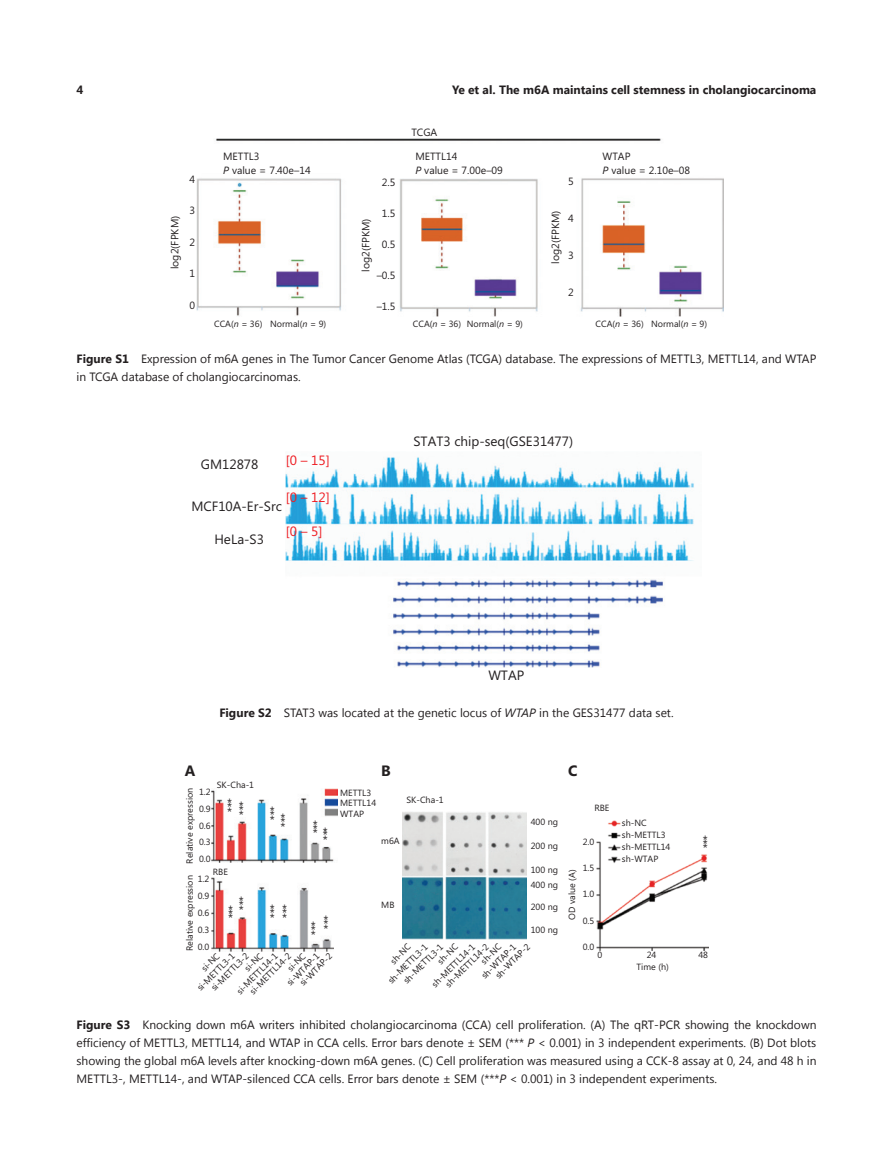
<style>
.page{position:relative;width:893px;height:1170px;background:#fff}
.page>*{position:absolute;margin:0;border:0;box-sizing:border-box;transform-origin:0 0}
.t1{font:700 15px "Segoe UI";color:#231f20}
.t2{font:13.5px "Segoe UI";color:#231f20}
.t3{font:13.5px "Segoe UI";color:#ee1d23}
.t4{font:12px/18px "Segoe UI";color:#231f20}
.t5{font:700 12px "Segoe UI";color:#231f20}
.t6{font:10.5px "Segoe UI";color:#231f20}
.t7{font:9px/12.1px "Segoe UI";color:#231f20}
.s1{font-style:italic}
.s2{font-weight:700}
</style>
<div class="page">
<img style="left:197px;top:138px;width:526px;height:178px">
<img style="left:285px;top:457px;width:409px;height:210px">
<img style="left:211px;top:789px;width:127px;height:73px">
<img style="left:211px;top:877px;width:123px;height:74px">
<img style="left:402px;top:812px;width:124px;height:127px">
<img style="left:596px;top:820px;width:112px;height:130px">
<p class="t5" style="left:77px;top:81px;width:8px">4</p>
<p class="t5" style="left:452px;top:81px;width:366px">Ye et al. The m6A maintains cell stemness in cholangiocarcinoma</p>
<p class="t6" style="left:411px;top:125px;width:27px">TCGA</p>
<p class="t6" style="left:223px;top:149px;width:38px">METTL3</p>
<p class="t6" style="left:415px;top:149px;width:44px">METTL14</p>
<p class="t6" style="left:603px;top:149px;width:29px">WTAP</p>
<p class="t6" style="left:415px;top:163px;width:89px"><span class="s1">P</span> value = 7.00e–09</p>
<p class="t6" style="left:603px;top:163px;width:89px"><span class="s1">P</span> value = 2.10e–08</p>
<p class="t6" style="left:223px;top:163px;width:89px"><span class="s1">P</span> value = 7.40e–14</p>
<p class="t6" style="left:189px;top:172px;width:7px">4</p>
<p class="t6" style="left:382px;top:175px;width:15px">2.5</p>
<p class="t6" style="left:382px;top:206px;width:15px">1.5</p>
<p class="t6" style="left:382px;top:237px;width:15px">0.5</p>
<p class="t6" style="left:377px;top:268px;width:20px">–0.5</p>
<p class="t6" style="left:377px;top:299px;width:20px">–1.5</p>
<p class="t6" style="left:568px;top:174px;width:7px">5</p>
<p class="t6" style="left:189px;top:203px;width:7px">3</p>
<p class="t6" style="left:168px;top:269px;width:55px;rotate:-90deg">log2(FPKM)</p>
<p class="t6" style="left:358px;top:272px;width:55px;rotate:-90deg">log2(FPKM)</p>
<p class="t6" style="left:548px;top:264px;width:55px;rotate:-90deg">log2(FPKM)</p>
<p class="t6" style="left:189px;top:298px;width:7px">0</p>
<p class="t6" style="left:568px;top:211px;width:7px">4</p>
<p class="t6" style="left:189px;top:235px;width:7px">2</p>
<p class="t6" style="left:568px;top:247px;width:7px">3</p>
<p class="t6" style="left:189px;top:266px;width:7px">1</p>
<p class="t6" style="left:568px;top:284px;width:7px">2</p>
<p class="t7" style="left:214px;top:317px;width:114px">CCA(<span class="s1">n</span> = 36) Normal(<span class="s1">n</span> = 9)</p>
<p class="t7" style="left:413px;top:317px;width:111px">CCA(<span class="s1">n</span> = 36) Normal(<span class="s1">n</span> = 9)</p>
<p class="t7" style="left:596px;top:317px;width:113px">CCA(<span class="s1">n</span> = 36) Normal(<span class="s1">n</span> = 9)</p>
<p class="t4" style="left:77px;top:349px;width:741px"><span class="s2">Figure S1</span> Expression of m6A genes in The Tumor Cancer Genome Atlas (TCGA) database. The expressions of METTL3, METTL14, and WTAP in TCGA database of cholangiocarcinomas.</p>
<p class="t2" style="left:201px;top:455px;width:59px">GM12878</p>
<p class="t3" style="left:286px;top:451px;width:46px">[0 – 15]</p>
<p class="t3" style="left:286px;top:487px;width:46px">[0 – 12]</p>
<p class="t3" style="left:286px;top:521px;width:38px">[0 – 5]</p>
<p class="t2" style="left:191px;top:496px;width:92px">MCF10A-Er-Src</p>
<p class="t2" style="left:214px;top:530px;width:51px">HeLa-S3</p>
<p class="t2" style="left:413px;top:432px;width:161px">STAT3 chip-seq(GSE31477)</p>
<p class="t2" style="left:488px;top:666px;width:37px">WTAP</p>
<p class="t4" style="left:219px;top:702px;width:456px"><span class="s2">Figure S2</span> STAT3 was located at the genetic locus of <span class="s1">WTAP</span> in the GES31477 data set.</p>
<p class="t1" style="left:185px;top:760px;width:12px">A</p>
<p class="t1" style="left:381px;top:760px;width:11px">B</p>
<p class="t1" style="left:568px;top:760px;width:11px">C</p>
<p class="t7" style="left:217px;top:778px;width:39px">SK-Cha-1</p>
<p class="t7" style="left:199px;top:785px;width:13px">1.2</p>
<p class="t7" style="left:183px;top:863px;width:77px;rotate:-90deg">Relative expression</p>
<p class="t7" style="left:183px;top:950px;width:77px;rotate:-90deg">Relative expression</p>
<p class="t7" style="left:340px;top:786px;width:33px">METTL3</p>
<p class="t7" style="left:406px;top:793px;width:39px">SK-Cha-1</p>
<p class="t4" style="left:227px;top:797px;width:7px">***</p>
<p class="t7" style="left:340px;top:797px;width:38px;line-height:10.2px">METTL14<br>WTAP</p>
<p class="t4" style="left:239px;top:800px;width:7px">***</p>
<p class="t4" style="left:270px;top:809px;width:17px">*** ***</p>
<p class="t7" style="left:199px;top:802px;width:13px">0.9</p>
<p class="t7" style="left:531px;top:815px;width:29px">400 ng</p>
<p class="t7" style="left:531px;top:839px;width:29px">200 ng</p>
<p class="t7" style="left:531px;top:861px;width:29px;line-height:15.3px">100 ng<br>400 ng</p>
<p class="t7" style="left:531px;top:900px;width:29px">200 ng</p>
<p class="t7" style="left:531px;top:922px;width:29px">100 ng</p>
<p class="t4" style="left:313px;top:822px;width:16px">*** ***</p>
<p class="t7" style="left:199px;top:818px;width:13px">0.6</p>
<p class="t7" style="left:381px;top:834px;width:20px">m6A</p>
<p class="t7" style="left:199px;top:835px;width:13px">0.3</p>
<p class="t7" style="left:199px;top:852px;width:13px">0.0</p>
<p class="t7" style="left:213px;top:865px;width:17px">RBE</p>
<p class="t7" style="left:198px;top:871px;width:13px">1.2</p>
<p class="t7" style="left:198px;top:889px;width:13px">0.9</p>
<p class="t4" style="left:239px;top:895px;width:7px">***</p>
<p class="t7" style="left:381px;top:897px;width:15px">MB</p>
<p class="t4" style="left:270px;top:903px;width:7px">***</p>
<p class="t4" style="left:282px;top:903px;width:7px">***</p>
<p class="t4" style="left:228px;top:903px;width:7px">***</p>
<p class="t7" style="left:198px;top:906px;width:13px">0.6</p>
<p class="t4" style="left:311px;top:920px;width:7px">***</p>
<p class="t4" style="left:324px;top:914px;width:7px">***</p>
<p class="t7" style="left:198px;top:923px;width:13px">0.3</p>
<p class="t7" style="left:198px;top:965px;width:23px;rotate:-45deg">si-NC</p>
<p class="t7" style="left:387px;top:958px;width:26px;rotate:-45deg">sh-NC</p>
<p class="t7" style="left:434px;top:958px;width:26px;rotate:-45deg">sh-NC</p>
<p class="t7" style="left:478px;top:958px;width:26px;rotate:-45deg">sh-NC</p>
<p class="t7" style="left:393px;top:970px;width:54px;line-height:10.9px;text-indent:-11px;rotate:-45deg">sh-METTL3-1 sh-METTL3-1</p>
<p class="t7" style="left:436px;top:974px;width:58px;line-height:9.8px;text-indent:-10px;rotate:-45deg">sh-METTL14-1 sh-METTL14-2</p>
<p class="t7" style="left:194px;top:984px;width:51px;rotate:-45deg">si-METTL3-1</p>
<p class="t7" style="left:284px;top:979px;width:44px;rotate:-45deg">si-WTAP-1</p>
<p class="t7" style="left:486px;top:966px;width:46px;line-height:9.8px;text-indent:-10px;rotate:-45deg">sh-WTAP-1 sh-WTAP-2</p>
<p class="t7" style="left:198px;top:940px;width:13px">0.0</p>
<p class="t7" style="left:241px;top:965px;width:23px;rotate:-45deg">si-NC</p>
<p class="t7" style="left:284px;top:965px;width:23px;rotate:-45deg">si-NC</p>
<p class="t7" style="left:241px;top:982px;width:56px;line-height:9.3px;text-indent:-9px;rotate:-45deg">si-METTL14-1 si-METTL14-2</p>
<p class="t7" style="left:208px;top:984px;width:51px;rotate:-45deg">si-METTL3-2</p>
<p class="t7" style="left:296px;top:979px;width:44px;rotate:-45deg">si-WTAP-2</p>
<p class="t7" style="left:594px;top:801px;width:17px">RBE</p>
<p class="t7" style="left:583px;top:835px;width:13px">2.0</p>
<p class="t7" style="left:583px;top:861px;width:13px">1.5</p>
<p class="t7" style="left:565px;top:919px;width:52px;rotate:-90deg">OD value (A)</p>
<p class="t7" style="left:583px;top:887px;width:13px">1.0</p>
<p class="t7" style="left:583px;top:913px;width:13px">0.5</p>
<p class="t7" style="left:583px;top:939px;width:13px">0.0</p>
<p class="t7" style="left:622px;top:816px;width:26px">sh-NC</p>
<p class="t7" style="left:622px;top:828px;width:50px">sh-METTL3 sh-METTL14 sh-WTAP</p>
<p class="t4" style="left:703px;top:834px;width:7px">***</p>
<p class="t7" style="left:597px;top:948px;width:6px">0</p>
<p class="t7" style="left:647px;top:948px;width:11px">24</p>
<p class="t7" style="left:698px;top:948px;width:11px">48</p>
<p class="t7" style="left:637px;top:959px;width:34px">Time (h)</p>
<p class="t4" style="left:77px;top:1015px;width:741px;text-align:justify"><span class="s2">Figure S3</span> Knocking down m6A writers inhibited cholangiocarcinoma (CCA) cell proliferation. (A) The qRT-PCR showing the knockdown efficiency of METTL3, METTL14, and WTAP in CCA cells. Error bars denote ± SEM (*** <span class="s1">P</span> &lt; 0.001) in 3 independent experiments. (B) Dot blots showing the global m6A levels after knocking-down m6A genes. (C) Cell proliferation was measured using a CCK-8 assay at 0, 24, and 48 h in METTL3-, METTL14-, and WTAP-silenced CCA cells. Error bars denote ± SEM (***<span class="s1">P</span> &lt; 0.001) in 3 independent experiments.</p>
</div>
